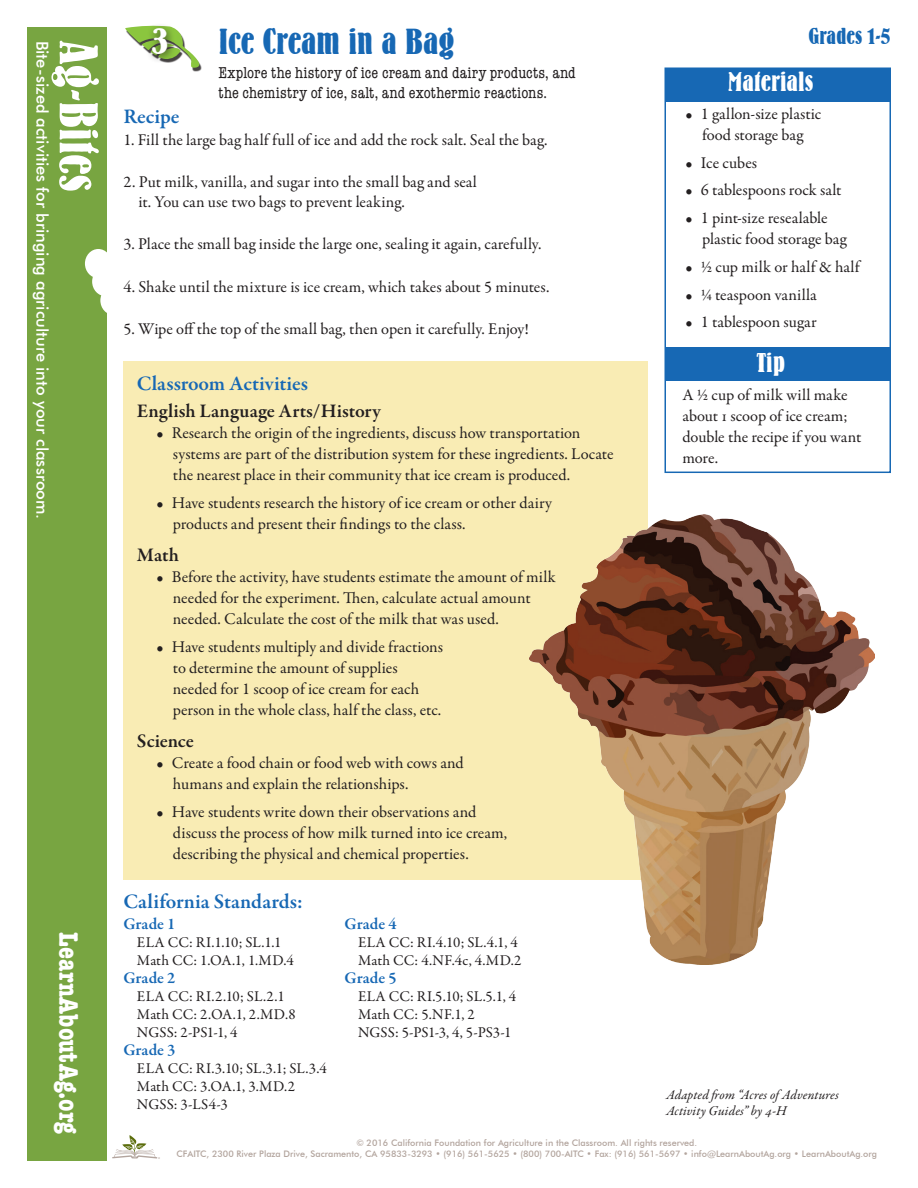
<style>
.page{position:relative;width:918px;height:1188px;background:#fff}
.page>*{position:absolute;margin:0;border:0;box-sizing:border-box;transform-origin:0 0}
.t1{font:54px "Bernhard Bold Condensed BT";color:#fff}
.article__headline{font:36.75px "Bernhard Bold Condensed BT";color:#fff}
.Heading{font:36px "Bernhard Bold Condensed BT";color:#1768b4}
.t2{font:700 condensed 27px "American Typewriter Std";letter-spacing:.005em;color:#fff}
.Materials_Tip_headin{font:27px "Bernhard Bold Condensed BT";letter-spacing:.005em;color:#fff}
.Grades{font:22.5px "Bernhard Bold Condensed BT";letter-spacing:.005em;color:#1768b4}
.SubHeading{font:600 21px "Garamond Premr Pro";color:#1768b4}
.ClassroomActivity_su{font:600 19.5px "Garamond Premr Pro";letter-spacing:.005em;color:#231f20}
.Ordered_List{font:16.5px/21px "Garamond Premr Pro";color:#231f20}
.Tip{font:16.5px/21px "Garamond Premr Pro";letter-spacing:-.005em;color:#231f20}
.t3{font:500 16.5px "Futura BT";color:#fff}
.Standards{font:600 16.5px "Garamond Premr Pro";color:#1768b4}
.Description{font:condensed 15.9px/19px "American Typewriter Std";letter-spacing:.005em;color:#231f20}
.Standards-2{font:15px "Garamond Premr Pro";letter-spacing:.005em;color:#231f20}
.Cite{font:italic 13.5px/16.2px "Garamond Premr Pro";letter-spacing:.01em;color:#231f20}
.t4{font:500 9px/10.8px "Futura BT";color:#b3a59e;text-align:center}
</style>
<div class="page">
<div style="left:27px;top:27px;width:79px;height:1134px;background:#78a541"></div>
<div style="left:92px;top:267px;width:27px;height:29px;background:#fff;border-radius:50%"></div>
<div style="left:100px;top:286px;width:27px;height:29px;background:#fff;border-radius:50%"></div>
<div style="left:85px;top:249px;width:27px;height:29px;background:#fff;border-radius:50%"></div>
<svg style="left:112px;top:1135px;width:48px;height:24px"></svg>
<div style="left:664px;top:68px;width:227px;height:405px;border:2px solid #1768b4"></div>
<div style="left:665px;top:68px;width:225px;height:34px;background:#1768b4"></div>
<div style="left:666px;top:347px;width:225px;height:34px;background:#1768b4"></div>
<div style="left:126px;top:28px;width:76px;height:43px;background:#231f20;opacity:.84"></div>
<svg style="left:125px;top:26px;width:77px;height:43px"></svg>
<div style="left:146px;top:22px;width:31px;height:42px;background:#231f20;opacity:.75"></div>
<div style="left:123px;top:361px;width:525px;height:518px;background:#f9ecb4"></div>
<img style="left:530px;top:514px;width:344px;height:451px">
<h1 class="t1" style="left:111px;top:40px;width:153px;rotate:90deg">Ag-Bites</h1>
<p class="t3" style="left:52px;top:40px;width:480px;rotate:90deg">Bite-sized activities for bringing agriculture into your classroom.</p>
<h3 class="t2" style="left:85px;top:932px;width:203px;rotate:90deg">LearnAboutAg.org</h3>
<p class="Heading" style="left:219px;top:20px;width:237px">Ice Cream in a Bag</p>
<p class="Grades" style="left:808px;top:23px;width:84px">Grades 1-5</p>
<p class="Description" style="left:219px;top:64px;width:359px">Explore the history of ice cream and dairy products, and the chemistry of ice, salt, and exothermic reactions.</p>
<p class="article__headline" style="left:152px;top:19px;width:18px">3</p>
<p class="Materials_Tip_headin" style="left:728px;top:65px;width:87px">Materials</p>
<p class="Ordered_List" style="left:686px;top:103px;width:137px;text-align:center">• 1 gallon-size plastic food storage bag</p>
<p class="Ordered_List" style="left:686px;top:152px;width:73px">• Ice cubes</p>
<p class="Ordered_List" style="left:686px;top:180px;width:158px">• 6 tablespoons rock salt</p>
<p class="Ordered_List" style="left:702px;top:208px;width:146px;text-indent:-16px">• 1 pint-size resealable plastic food storage bag</p>
<p class="Ordered_List" style="left:686px;top:256px;width:176px">• 1/2 cup milk or half &amp; half</p>
<p class="Ordered_List" style="left:686px;top:284px;width:133px">• 1/4 teaspoon vanilla</p>
<p class="Ordered_List" style="left:686px;top:312px;width:133px">• 1 tablespoon sugar</p>
<p class="Materials_Tip_headin" style="left:757px;top:346px;width:30px">Tip</p>
<p class="Tip" style="left:683px;top:384px;width:180px">A 1/2 cup of milk will make about 1 scoop of ice cream; double the recipe if you want more.</p>
<p class="SubHeading" style="left:123px;top:104px;width:58px">Recipe</p>
<p class="Ordered_List" style="left:123px;top:130px;width:426px">1. Fill the large bag half full of ice and add the rock salt. Seal the bag.</p>
<p class="Ordered_List" style="left:138px;top:173px;width:340px;line-height:19.5px;text-indent:-15px">2. Put milk, vanilla, and sugar into the small bag and seal it. You can use two bags to prevent leaking.</p>
<p class="Ordered_List" style="left:123px;top:234px;width:420px">3. Place the small bag inside the large one, sealing it again, carefully.</p>
<p class="Ordered_List" style="left:123px;top:276px;width:428px">4. Shake until the mixture is ice cream, which takes about 5 minutes.</p>
<p class="Ordered_List" style="left:123px;top:319px;width:407px">5. Wipe off the top of the small bag, then open it carefully. Enjoy!</p>
<p class="SubHeading" style="left:137px;top:371px;width:173px">Classroom Activities</p>
<p class="ClassroomActivity_su" style="left:137px;top:399px;width:245px">English Language Arts/History</p>
<p class="Ordered_List" style="left:173px;top:423px;width:442px;text-indent:-16px">• Research the origin of the ingredients, discuss how transportation systems are part of the distribution system for these ingredients. Locate the nearest place in their community that ice cream is produced.</p>
<p class="Ordered_List" style="left:173px;top:493px;width:381px;text-indent:-16px">• Have students research the history of ice cream or other dairy products and present their findings to the class.</p>
<p class="ClassroomActivity_su" style="left:137px;top:543px;width:44px">Math</p>
<p class="Ordered_List" style="left:173px;top:567px;width:384px;text-indent:-16px">• Before the activity, have students estimate the amount of milk needed for the experiment. Then, calculate actual amount needed. Calculate the cost of the milk that was used.</p>
<p class="Ordered_List" style="left:173px;top:637px;width:272px;text-indent:-16px">• Have students multiply and divide fractions to determine the amount of supplies needed for 1 scoop of ice cream for each person in the whole class, half the class, etc.</p>
<p class="ClassroomActivity_su" style="left:137px;top:729px;width:59px">Science</p>
<p class="Ordered_List" style="left:173px;top:753px;width:292px;text-indent:-16px">• Create a food chain or food web with cows and humans and explain the relationships.</p>
<p class="Ordered_List" style="left:173px;top:801px;width:336px;text-indent:-16px">• Have students write down their observations and discuss the process of how milk turned into ice cream, describing the physical and chemical properties.</p>
<p class="SubHeading" style="left:123px;top:889px;width:181px">California Standards:</p>
<p class="Standards" style="left:123px;top:914px;width:54px">Grade 1</p>
<p class="Standards-2" style="left:137px;top:934px;width:146px">ELA CC: RI.1.10; SL.1.1</p>
<p class="Standards-2" style="left:137px;top:952px;width:159px">Math CC: 1.OA.1, 1.MD.4</p>
<p class="Standards" style="left:123px;top:968px;width:54px">Grade 2</p>
<p class="Standards-2" style="left:137px;top:988px;width:149px">ELA CC: RI.2.10; SL.2.1</p>
<p class="Standards-2" style="left:137px;top:1006px;width:160px">Math CC: 2.OA.1, 2.MD.8</p>
<p class="Standards-2" style="left:137px;top:1024px;width:102px">NGSS: 2-PS1-1, 4</p>
<p class="Standards" style="left:123px;top:1040px;width:54px">Grade 3</p>
<p class="Standards-2" style="left:137px;top:1060px;width:191px">ELA CC: RI.3.10; SL.3.1; SL.3.4</p>
<p class="Standards-2" style="left:137px;top:1078px;width:160px">Math CC: 3.OA.1, 3.MD.2</p>
<p class="Standards-2" style="left:137px;top:1096px;width:92px">NGSS: 3-LS4-3</p>
<p class="Standards" style="left:345px;top:914px;width:54px">Grade 4</p>
<p class="Standards-2" style="left:358px;top:934px;width:161px">ELA CC: RI.4.10; SL.4.1, 4</p>
<p class="Standards-2" style="left:358px;top:952px;width:165px">Math CC: 4.NF.4c, 4.MD.2</p>
<p class="Standards" style="left:345px;top:968px;width:54px">Grade 5</p>
<p class="Standards-2" style="left:358px;top:988px;width:160px">ELA CC: RI.5.10; SL.5.1, 4</p>
<p class="Standards-2" style="left:358px;top:1006px;width:118px">Math CC: 5.NF.1, 2</p>
<p class="Standards-2" style="left:358px;top:1024px;width:155px">NGSS: 5-PS1-3, 4, 5-PS3-1</p>
<p class="Cite" style="left:666px;top:1087px;width:174px">Adapted from “Acres of Adventures<br>Activity Guides” by 4-H</p>
<p class="t4" style="left:177px;top:1138px;width:702px">© 2016 California Foundation for Agriculture in the Classroom. All rights reserved.<br>CFAITC, 2300 River Plaza Drive, Sacramento, CA 95833-3293 • (916) 561-5625 • (800) 700-AITC • Fax: (916) 561-5697 • info@LearnAboutAg.org • LearnAboutAg.org</p>
</div>
